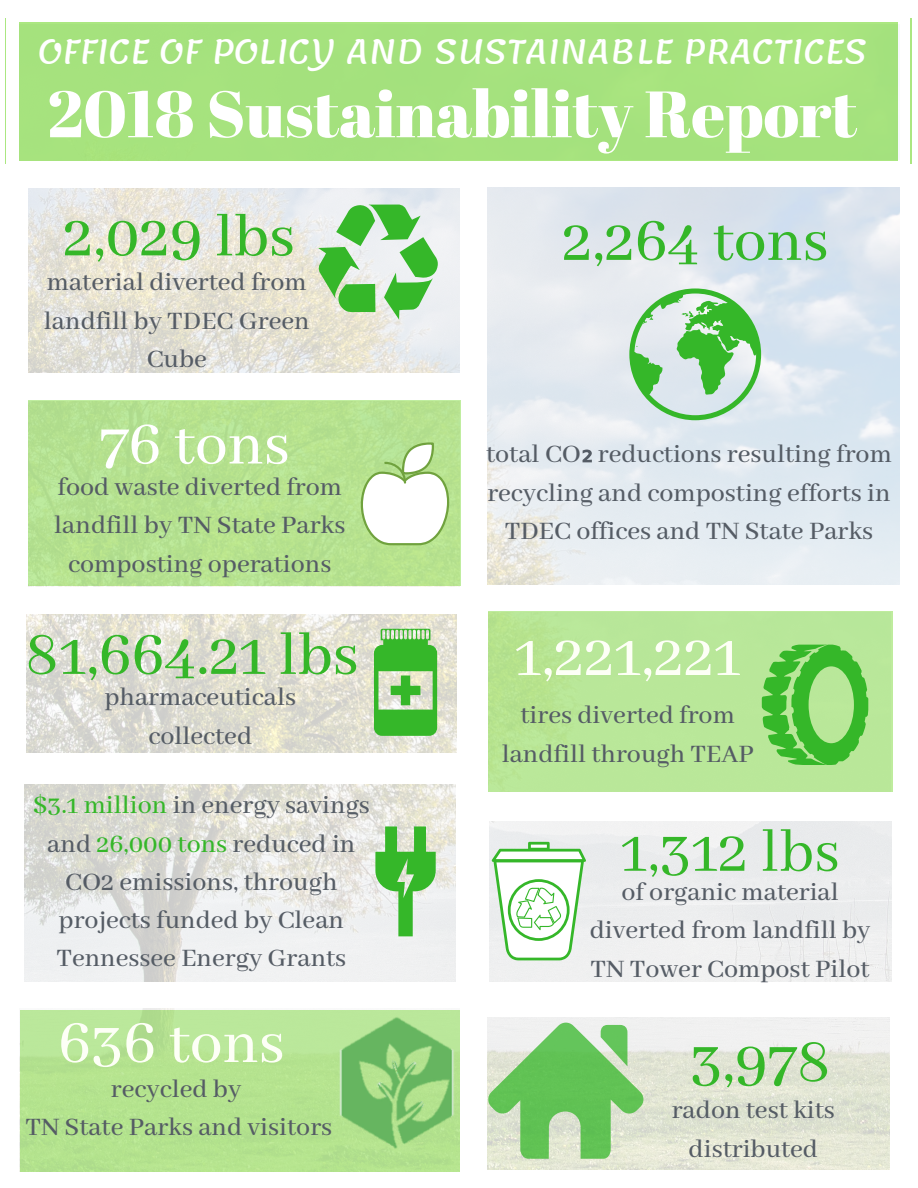
<style>
.page{position:relative;width:918px;height:1188px;background:#fff}
.page>*{position:absolute;margin:0;border:0;box-sizing:border-box;transform-origin:0 0}
.t1{font:500 65.4px "Abhaya Libre";color:#35b729}
.t2{font:65.4px "Abril Fatface";color:#fff}
.t3{font:500 65.4px "Abhaya Libre";color:#fdfff6}
.t4{font:65.4px "Abhaya Libre";color:#35b729}
.t5{font:500 65.4px "Abhaya Libre";color:#fff}
.t6{font:32.7px "Lemonada";color:#fff}
.t7{font:500 28.05px/38.2px "Abhaya Libre";color:#555c65;text-align:center}
.s1{color:#35b729}
.s2{font-family:"DejaVu Sans";font-weight:400;color:rgb(0 0 0/0)}
</style>
<div class="page">
<img style="left:24px;top:187px;width:876px;height:983px">
<div style="left:1px;top:186px;width:27px;height:189px;background:#fff"></div>
<div style="left:461px;top:186px;width:26px;height:189px;background:#fff"></div>
<div style="left:26px;top:373px;width:436px;height:26px;background:#fff"></div>
<div style="left:461px;top:400px;width:26px;height:188px;background:#fff"></div>
<div style="left:461px;top:375px;width:26px;height:26px;background:#fff"></div>
<div style="left:1px;top:375px;width:27px;height:26px;background:#fff"></div>
<div style="left:486px;top:795px;width:406px;height:26px;background:#fff"></div>
<div style="left:479px;top:601px;width:423px;height:199px;background:#b9e799"></div>
<div style="left:476px;top:605px;width:12px;height:191px;background:#fff"></div>
<div style="left:893px;top:605px;width:12px;height:191px;background:#fff"></div>
<div style="left:892px;top:982px;width:26px;height:26px;background:#fff"></div>
<div style="left:463px;top:817px;width:26px;height:166px;background:#fff"></div>
<div style="left:892px;top:817px;width:26px;height:166px;background:#fff"></div>
<div style="left:487px;top:982px;width:406px;height:26px;background:#fff"></div>
<div style="left:892px;top:792px;width:26px;height:26px;background:#fff"></div>
<div style="left:463px;top:792px;width:26px;height:26px;background:#fff"></div>
<div style="left:487px;top:792px;width:406px;height:26px;background:#fff"></div>
<div style="left:460px;top:1015px;width:27px;height:156px;background:#fff"></div>
<div style="left:890px;top:1015px;width:25px;height:156px;background:#fff"></div>
<div style="left:890px;top:990px;width:25px;height:26px;background:#fff"></div>
<div style="left:485px;top:990px;width:406px;height:26px;background:#fff"></div>
<div style="left:460px;top:585px;width:26px;height:26px;background:#fff"></div>
<div style="left:484px;top:585px;width:419px;height:26px;background:#fff"></div>
<div style="left:460px;top:185px;width:26px;height:402px;background:#fff"></div>
<div style="left:0;top:754px;width:26px;height:25px;background:#fff"></div>
<div style="left:25px;top:588px;width:434px;height:26px;background:#fff"></div>
<div style="left:0;top:588px;width:26px;height:26px;background:#fff"></div>
<div style="left:25px;top:754px;width:434px;height:25px;background:#fff"></div>
<div style="left:0;top:612px;width:26px;height:143px;background:#fff"></div>
<div style="left:457px;top:754px;width:26px;height:25px;background:#fff"></div>
<div style="left:457px;top:588px;width:26px;height:26px;background:#fff"></div>
<div style="left:457px;top:612px;width:26px;height:143px;background:#fff"></div>
<div style="left:18px;top:395px;width:452px;height:195px;background:#b6e28e"></div>
<div style="left:461px;top:586px;width:12px;height:12px;background:#fff"></div>
<div style="left:15px;top:399px;width:12px;height:188px;background:#fff"></div>
<div style="left:15px;top:586px;width:12px;height:12px;background:#fff"></div>
<div style="left:461px;top:399px;width:12px;height:188px;background:#fff"></div>
<div style="left:27px;top:586px;width:435px;height:12px;background:#fff"></div>
<div style="left:461px;top:388px;width:12px;height:12px;background:#fff"></div>
<div style="left:15px;top:388px;width:12px;height:12px;background:#fff"></div>
<div style="left:27px;top:388px;width:435px;height:12px;background:#fff"></div>
<div style="left:6px;top:18px;width:905px;height:146px;background:#a5e27e"></div>
<div style="left:899px;top:161px;width:11px;height:11px;background:#fff"></div>
<div style="left:6px;top:21px;width:12px;height:140px;background:#fff"></div>
<div style="left:6px;top:161px;width:12px;height:11px;background:#fff"></div>
<div style="left:899px;top:21px;width:11px;height:140px;background:#fff"></div>
<div style="left:18px;top:161px;width:881px;height:11px;background:#fff"></div>
<div style="left:899px;top:10px;width:11px;height:12px;background:#fff"></div>
<div style="left:6px;top:10px;width:12px;height:12px;background:#fff"></div>
<div style="left:18px;top:10px;width:881px;height:12px;background:#fff"></div>
<svg style="left:762px;top:645px;width:106px;height:120px"></svg>
<svg style="left:317px;top:204px;width:123px;height:116px;background:#9ed699"></svg>
<div style="left:10px;top:1006px;width:459px;height:170px;background:#b5e48f"></div>
<div style="left:460px;top:1172px;width:12px;height:12px;background:#fff"></div>
<div style="left:8px;top:1009px;width:12px;height:164px;background:#fff"></div>
<div style="left:8px;top:1172px;width:12px;height:12px;background:#fff"></div>
<div style="left:460px;top:1009px;width:12px;height:164px;background:#fff"></div>
<div style="left:19px;top:1172px;width:442px;height:12px;background:#fff"></div>
<div style="left:8px;top:998px;width:12px;height:12px;background:#fff"></div>
<div style="left:19px;top:998px;width:442px;height:12px;background:#fff"></div>
<svg style="left:374px;top:629px;width:63px;height:107px;background:#6fc561"></svg>
<img style="left:273px;top:980px;width:239px;height:181px">
<svg style="left:355px;top:442px;width:99px;height:103px"></svg>
<svg style="left:583px;top:450px;width:9px;height:12px"></svg>
<svg style="left:629px;top:288px;width:132px;height:132px;background:#a3d6a7"></svg>
<svg style="left:492px;top:842px;width:94px;height:118px"></svg>
<svg style="left:488px;top:1023px;width:156px;height:136px;background:#9bd290"></svg>
<div style="left:456px;top:982px;width:26px;height:26px;background:#fff"></div>
<div style="left:456px;top:782px;width:26px;height:201px;background:#fff"></div>
<div style="left:22px;top:982px;width:436px;height:26px;background:#fff"></div>
<div style="left:456px;top:757px;width:26px;height:27px;background:#fff"></div>
<div style="left:22px;top:757px;width:436px;height:27px;background:#fff"></div>
<div style="left:385px;top:826px;width:12px;height:35px;background:#35b729"></div>
<div style="left:414px;top:826px;width:12px;height:35px;background:#35b729"></div>
<svg style="left:375px;top:852px;width:61px;height:84px"></svg>
<p class="t6" style="left:38px;top:33px;width:831px">OFFICE OF POLICY AND SUSTAINABLE PRACTICES</p>
<p class="t2" style="left:47px;top:68px;width:811px">2018 Sustainability Report</p>
<p class="t1" style="left:63px;top:201px;width:233px">2,029 lbs</p>
<p class="t7" style="left:44px;top:264px;width:267px">material diverted from landfill by TDEC Green<br>Cube</p>
<p class="t5" style="left:99px;top:409px;width:192px">76 tons</p>
<p class="t7" style="left:54px;top:469px;width:293px">food waste diverted from landfill by TN State Parks composting operations</p>
<p class="t1" style="left:25px;top:619px;width:335px">81,664.21 lbs</p>
<p class="t7" style="left:104px;top:679px;width:193px">pharmaceuticals collected</p>
<p class="t7" style="left:33px;top:787px;width:339px"><span class="s1">$3.1 million</span> in energy savings and <span class="s1">26,000 tons</span> reduced in<br>CO2 emissions, through projects funded by Clean<br>Tennessee Energy Grants</p>
<p class="t3" style="left:58px;top:1007px;width:228px">636 tons</p>
<p class="t7" style="left:25px;top:1071px;width:308px">recycled by<br>TN State Parks and visitors</p>
<p class="t1" style="left:562px;top:205px;width:268px">2,264 tons</p>
<p class="t7" style="left:486px;top:436px;width:407px">total CO<span class="s2">₂</span> reductions resulting from recycling and composting efforts in<br>TDEC offices and TN State Parks</p>
<p class="t3" style="left:515px;top:620px;width:228px">1,221,221</p>
<p class="t7" style="left:502px;top:697px;width:254px">tires diverted from landfill through TEAP</p>
<p class="t4" style="left:621px;top:816px;width:221px">1,312 lbs</p>
<p class="t7" style="left:590px;top:874px;width:282px">of organic material diverted from landfill by<br>TN Tower Compost Pilot</p>
<p class="t1" style="left:690px;top:1026px;width:142px">3,978</p>
<p class="t7" style="left:672px;top:1092px;width:165px">radon test kits distributed</p>
</div>
